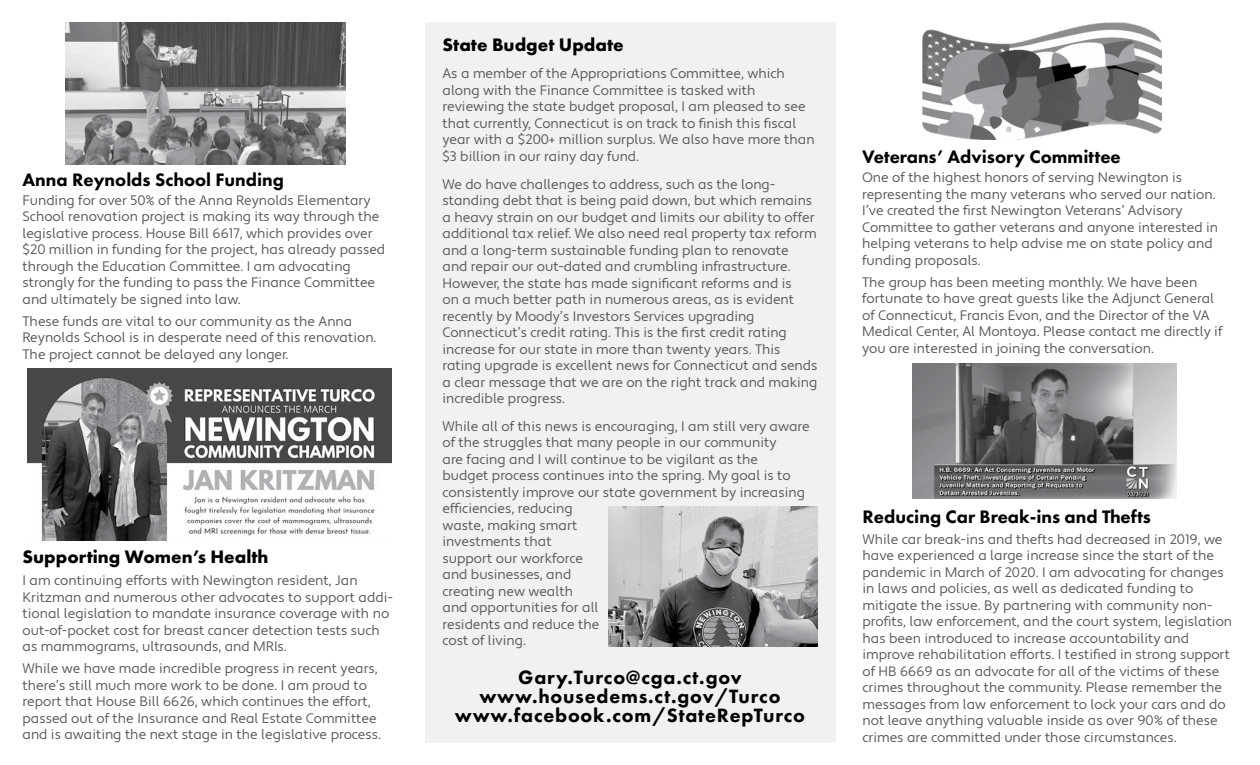
<style>
.page{position:relative;width:1260px;height:765px;background:#fff}
.page>*{position:absolute;margin:0;border:0;box-sizing:border-box;transform-origin:0 0}
.t1{font:800 20px/18.8px "Futura PT";letter-spacing:.04em;color:#000;text-align:center}
.t2{font:800 18.75px "Futura PT";color:#000}
.t3{font:700 18.75px "Futura PT";color:#000}
.t4{font:13.75px/16.5px "Apertura";color:#58595b}
</style>
<div class="page">
<div style="left:425px;top:22px;width:411px;height:721px;background:#f1f1f2"></div>
<img style="left:66px;top:22px;width:280px;height:143px">
<img style="left:27px;top:368px;width:364px;height:173px">
<img style="left:923px;top:22px;width:238px;height:117px">
<img style="left:912px;top:363px;width:265px;height:135px">
<img style="left:609px;top:506px;width:209px;height:140px">
<h2 class="t2" style="left:22px;top:168px;width:263px">Anna Reynolds School Funding</h2>
<p class="t4" style="left:22px;top:192px;width:364px">Funding for over 50% of the Anna Reynolds Elementary School renovation project is making its way through the legislative process. House Bill 6617, which provides over $20 million in funding for the project, has already passed through the Education Committee. I am advocating strongly for the funding to pass the Finance Committee and ultimately be signed into law.</p>
<p class="t4" style="left:22px;top:313px;width:356px">These funds are vital to our community as the Anna<br>Reynolds School is in desperate need of this renovation.<br>The project cannot be delayed any longer.</p>
<h2 class="t3" style="left:22px;top:545px;width:248px">Supporting Women’s Health</h2>
<p class="t4" style="left:22px;top:573px;width:372px">I am continuing efforts with Newington resident, Jan Kritzman and numerous other advocates to support addi&shy;tional legislation to mandate insurance coverage with no out-of-pocket cost for breast cancer detection tests such as mammograms, ultrasounds, and MRIs.</p>
<p class="t4" style="left:22px;top:661px;width:360px">While we have made incredible progress in recent years, there’s still much more work to be done. I am proud to report that House Bill 6626, which continues the effort, passed out of the Insurance and Real Estate Committee and is awaiting the next stage in the legislative process.</p>
<h2 class="t3" style="left:442px;top:32px;width:183px">State Budget Update</h2>
<p class="t4" style="left:442px;top:66px;width:374px">As a member of the Appropriations Committee, which along with the Finance Committee is tasked with reviewing the state budget proposal, I am pleased to see that currently, Connecticut is on track to finish this fiscal year with a $200+ million surplus. We also have more than $3 billion in our rainy day fund.</p>
<p class="t4" style="left:442px;top:176px;width:376px">We do have challenges to address, such as the long&shy;standing debt that is being paid down, but which remains a heavy strain on our budget and limits our ability to offer additional tax relief. We also need real property tax reform and a long-term sustainable funding plan to renovate<br>and repair our out-dated and crumbling infrastructure.<br>However, the state has made significant reforms and is<br>on a much better path in numerous areas, as is evident recently by Moody’s Investors Services upgrading Connecticut’s credit rating. This is the first credit rating increase for our state in more than twenty years. This rating upgrade is excellent news for Connecticut and sends a clear message that we are on the right track and making incredible progress.</p>
<p class="t4" style="left:442px;top:418px;width:369px">While all of this news is encouraging, I am still very aware of the struggles that many people in our community<br>are facing and I will continue to be vigilant as the<br>budget process continues into the spring. My goal is to consistently improve our state government by increasing efficiencies, reducing<br>waste, making smart<br>investments that<br>support our workforce<br>and businesses, and<br>creating new wealth<br>and opportunities for all<br>residents and reduce the<br>cost of living.</p>
<h1 class="t1" style="left:455px;top:668px;width:352px">Gary.Turco@cga.ct.gov www.housedems.ct.gov/Turco www.facebook.com/StateRepTurco</h1>
<h2 class="t2" style="left:862px;top:145px;width:260px">Veterans’ Advisory Committee</h2>
<p class="t4" style="left:862px;top:170px;width:357px">One of the highest honors of serving Newington is representing the many veterans who served our nation.<br>I’ve created the first Newington Veterans’ Advisory Committee to gather veterans and anyone interested in helping veterans to help advise me on state policy and funding proposals.</p>
<p class="t4" style="left:862px;top:274px;width:362px">The group has been meeting monthly. We have been fortunate to have great guests like the Adjunct General of Connecticut, Francis Evon, and the Director of the VA Medical Center, Al Montoya. Please contact me directly if you are interested in joining the conversation.</p>
<h2 class="t2" style="left:862px;top:505px;width:290px">Reducing Car Break-ins and Thefts</h2>
<p class="t4" style="left:863px;top:531px;width:371px">While car break-ins and thefts had decreased in 2019, we have experienced a large increase since the start of the pandemic in March of 2020. I am advocating for changes in laws and policies, as well as dedicated funding to mitigate the issue. By partnering with community non&shy;profits, law enforcement, and the court system, legislation has been introduced to increase accountability and improve rehabilitation efforts. I testified in strong support of HB 6669 as an advocate for all of the victims of these crimes throughout the community. Please remember the messages from law enforcement to lock your cars and do not leave anything valuable inside as over 90% of these crimes are committed under those circumstances.</p>
</div>
